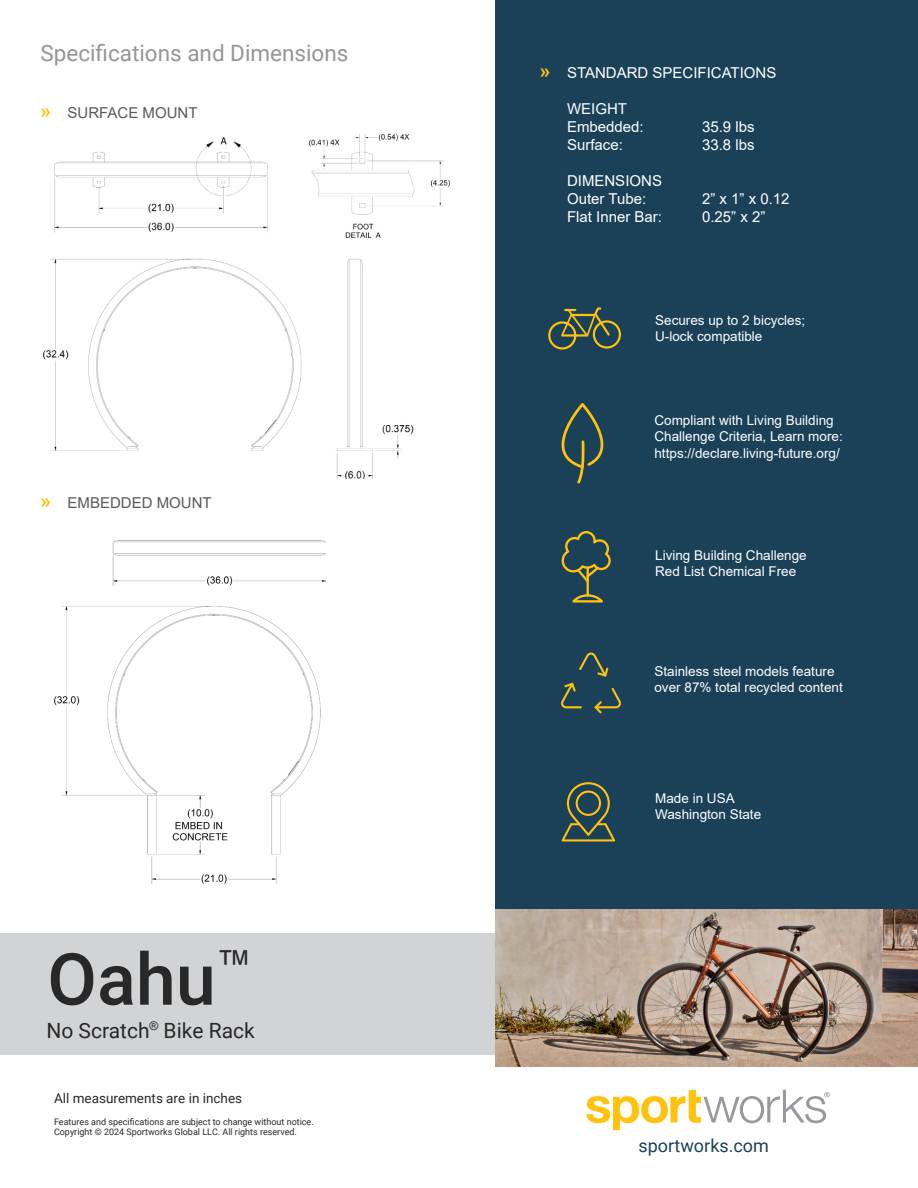
<style>
.page{position:relative;width:918px;height:1188px;background:#fff}
.page>*{position:absolute;margin:0;border:0;box-sizing:border-box;transform-origin:0 0}
.t1{font:500 72px "Roboto";color:#292829}
.t2{font:22.5px "Roboto";color:#939598}
.t3{font:21px "Roboto";color:#292829}
.t4{font:18px "Roboto";color:#1b4158}
.t5{font:15px/18px "Arial";color:#fff}
.t6{font:15px "Arial";color:#585a5b}
.t7{font:13.5px/16.2px "Arial";color:#fff}
.t8{font:13.5px "Roboto";color:#292829}
.t9{font:9px/10.8px "Roboto";color:#292829}
.s1{font-family:"Roboto";font-weight:700;font-size:21px;color:#ffc20e}
</style>
<div class="page">
<div style="left:0;top:933px;width:918px;height:122px;background:#d1d3d5"></div>
<div style="left:495px;top:0;width:423px;height:918px;background:#1b4158"></div>
<img style="left:495px;top:909px;width:423px;height:157px">
<svg style="left:586px;top:1090px;width:244px;height:40px"></svg>
<svg style="left:561px;top:403px;width:43px;height:81px"></svg>
<svg style="left:561px;top:683px;width:21px;height:25px"></svg>
<svg style="left:579px;top:652px;width:29px;height:25px"></svg>
<svg style="left:595px;top:688px;width:26px;height:25px"></svg>
<hr style="left:587px;top:567px;width:2px;height:30px;background:#ffc20e">
<svg style="left:562px;top:531px;width:49px;height:51px"></svg>
<svg style="left:572px;top:594px;width:31px;height:9px"></svg>
<svg style="left:562px;top:782px;width:53px;height:60px"></svg>
<svg style="left:548px;top:307px;width:73px;height:43px"></svg>
<img style="left:43px;top:133px;width:408px;height:345px">
<img style="left:54px;top:540px;width:271px;height:343px">
<h2 class="t2" style="left:40px;top:37px;width:310px">Specifications and Dimensions</h2>
<p class="t6" style="left:40px;top:103px;width:159px"><span class="s1">»</span> SURFACE MOUNT</p>
<p class="t6" style="left:40px;top:492px;width:173px"><span class="s1">»</span> EMBEDDED MOUNT</p>
<h1 class="t1" style="left:47px;top:929px;width:206px">Oahu<sup>™</sup></h1>
<h3 class="t3" style="left:46px;top:1015px;width:210px">No Scratch<sup>®</sup> Bike Rack</h3>
<p class="t8" style="left:54px;top:1089px;width:190px">All measurements are in inches</p>
<p class="t9" style="left:54px;top:1116px;width:261px">Features and specifications are subject to change without notice.<br>Copyright © 2024 Sportworks Global LLC. All rights reserved.</p>
<p class="t5" style="left:540px;top:64px;width:238px"><span class="s1">»</span> STANDARD SPECIFICATIONS</p>
<p class="t5" style="left:567px;top:100px;width:78px">WEIGHT<br>Embedded:</p>
<p class="t5" style="left:702px;top:118px;width:54px">35.9 lbs</p>
<p class="t5" style="left:567px;top:136px;width:57px">Surface:</p>
<p class="t5" style="left:702px;top:136px;width:54px">33.8 lbs</p>
<p class="t5" style="left:567px;top:172px;width:97px">DIMENSIONS<br>Outer Tube:</p>
<p class="t5" style="left:702px;top:190px;width:89px">2” x 1” x 0.12</p>
<p class="t5" style="left:567px;top:208px;width:97px">Flat Inner Bar:</p>
<p class="t5" style="left:702px;top:208px;width:65px">0.25” x 2”</p>
<p class="t7" style="left:655px;top:312px;width:152px">Secures up to 2 bicycles;<br>U-lock compatible</p>
<p class="t7" style="left:654px;top:412px;width:190px">Compliant with Living Building<br>Challenge Criteria, Learn more: https://declare.living-future.org/</p>
<p class="t7" style="left:655px;top:547px;width:153px">Living Building Challenge<br>Red List Chemical Free</p>
<p class="t7" style="left:654px;top:663px;width:190px">Stainless steel models feature over 87% total recycled content</p>
<p class="t7" style="left:655px;top:790px;width:108px">Made in USA<br>Washington State</p>
<h3 class="t4" style="left:638px;top:1133px;width:132px">sportworks.com</h3>
</div>
